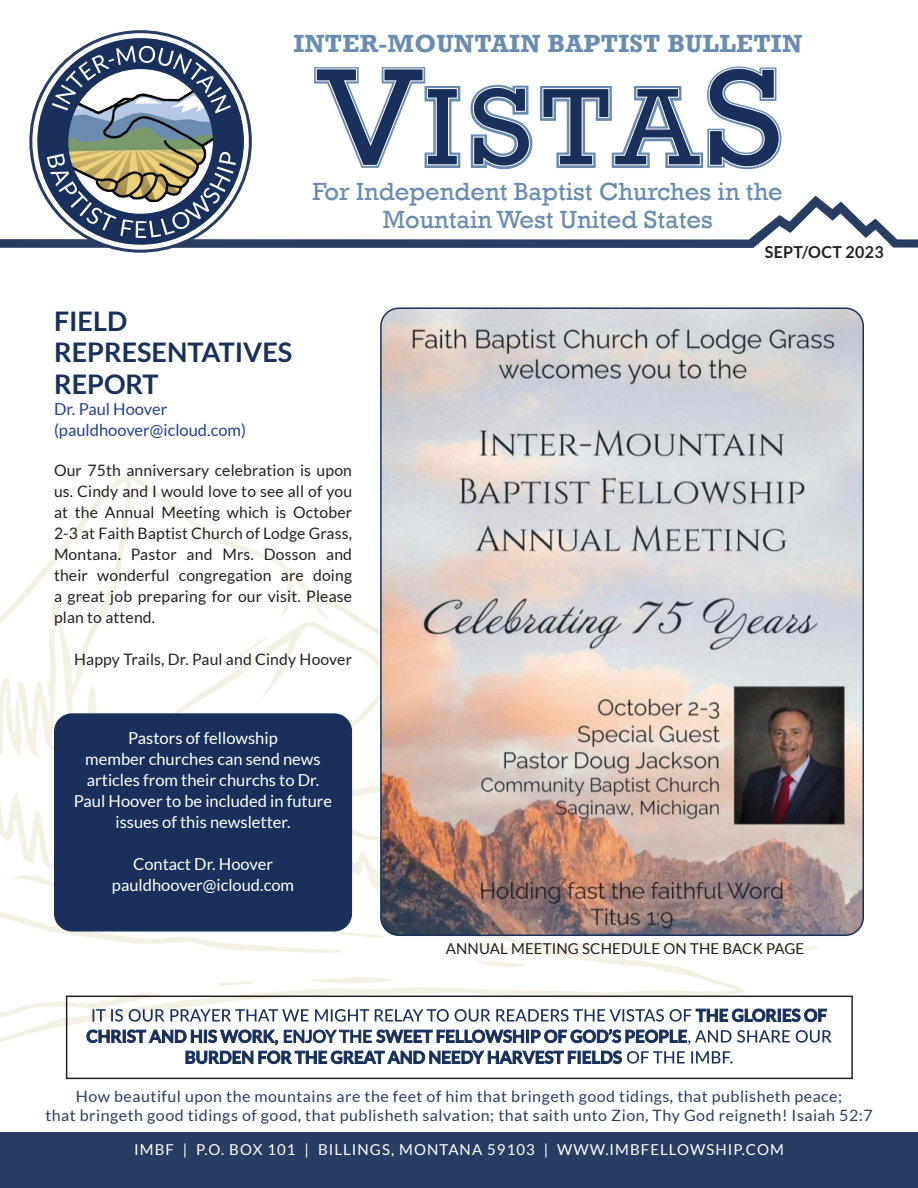
<style>
.page{position:relative;width:918px;height:1188px;background:#fff}
.page>*{position:absolute;margin:0;border:0;box-sizing:border-box;transform-origin:0 0}
.t1{font:700 27px/31.5px "Lato";color:#18305b}
.t2{font:25.5px/28.5px "Rockwell";color:#6b8cb1;text-align:center}
.t3{font:700 25.5px "Rockwell";letter-spacing:.01em;color:#6b8cb1}
.t4{font:16.5px/21px "Lato";color:#fff;text-align:center}
.t5{font:16.5px/21px "Lato";color:#253f8e}
.t6{font:700 16.5px "Lato";letter-spacing:.02em;color:#231f20}
.t7{font:15.75px/21px "Lato";letter-spacing:.01em;color:#231f20;text-align:justify}
.t8{font:15.6px/19.5px "Lato";letter-spacing:.03em;color:#293d64;text-align:center}
.t9{font:15px "Lato";letter-spacing:.07em;color:#fff}
.t10{font:15px "Lato";letter-spacing:.01em;color:#231f20}
</style>
<div class="page">
<svg style="left:0;top:196px;width:918px;height:52px"></svg>
<svg style="left:0;top:475px;width:377px;height:154px"></svg>
<svg style="left:0;top:935px;width:817px;height:118px"></svg>
<svg style="left:476px;top:960px;width:50px;height:10px"></svg>
<svg style="left:0;top:629px;width:387px;height:324px"></svg>
<div style="left:0;top:1132px;width:918px;height:56px;background:#293d64"></div>
<svg style="left:36px;top:37px;width:209px;height:209px"></svg>
<svg style="left:314px;top:66px;width:468px;height:104px"></svg>
<svg style="left:38px;top:39px;width:205px;height:205px"></svg>
<img style="left:381px;top:310px;width:482px;height:625px">
<div style="left:380px;top:307px;width:484px;height:629px;border:2px solid #18305b;border-radius:18px"></div>
<svg style="left:87px;top:1029px;width:745px;height:35px"></svg>
<svg style="left:0;top:976px;width:827px;height:46px"></svg>
<div style="left:66px;top:996px;width:787px;height:83px;border:2px solid #231f20"></div>
<div style="left:54px;top:713px;width:298px;height:219px;background:#18305b;border-radius:18px"></div>
<h2 class="t3" style="left:293px;top:28px;width:510px">INTER-MOUNTAIN BAPTIST BULLETIN</h2>
<h2 class="t2" style="left:313px;top:178px;width:472px">For Independent Baptist Churches in the<br>Mountain West United States</h2>
<h1 class="t1" style="left:54px;top:305px;width:240px">FIELD<br>REPRESENTATIVES<br>REPORT</h1>
<p class="t5" style="left:54px;top:398px;width:194px">Dr. Paul Hoover (pauldhoover@icloud.com)</p>
<p class="t7" style="left:54px;top:460px;width:300px">Our 75th anniversary celebration is upon us. Cindy and I would love to see all of you at the Annual Meeting which is October 2-3 at Faith Baptist Church of Lodge Grass, Montana. Pastor and Mrs. Dosson and their wonderful congregation are doing a great job preparing for our visit. Please plan to attend.</p>
<p class="t7" style="left:74px;top:649px;width:279px">Happy Trails, Dr. Paul and Cindy Hoover</p>
<p class="t4" style="left:74px;top:727px;width:260px">Pastors of fellowship<br>member churches can send news articles from their churchs to Dr.<br>Paul Hoover to be included in future issues of this newsletter.</p>
<p class="t4" style="left:112px;top:853px;width:184px">Contact Dr. Hoover pauldhoover@icloud.com</p>
<p class="t6" style="left:765px;top:243px;width:120px">SEPT/OCT 2023</p>
<p class="t10" style="left:446px;top:940px;width:360px">ANNUAL MEETING SCHEDULE ON THE BACK PAGE</p>
<p class="t8" style="left:45px;top:1086px;width:829px">How beautiful upon the mountains are the feet of him that bringeth good tidings, that publisheth peace;<br>that bringeth good tidings of good, that publisheth salvation; that saith unto Zion, Thy God reigneth! Isaiah 52:7</p>
<p class="t9" style="left:134px;top:1142px;width:651px">IMBF | P.O. BOX 101 | BILLINGS, MONTANA 59103 | WWW.IMBFELLOWSHIP.COM</p>
</div>
